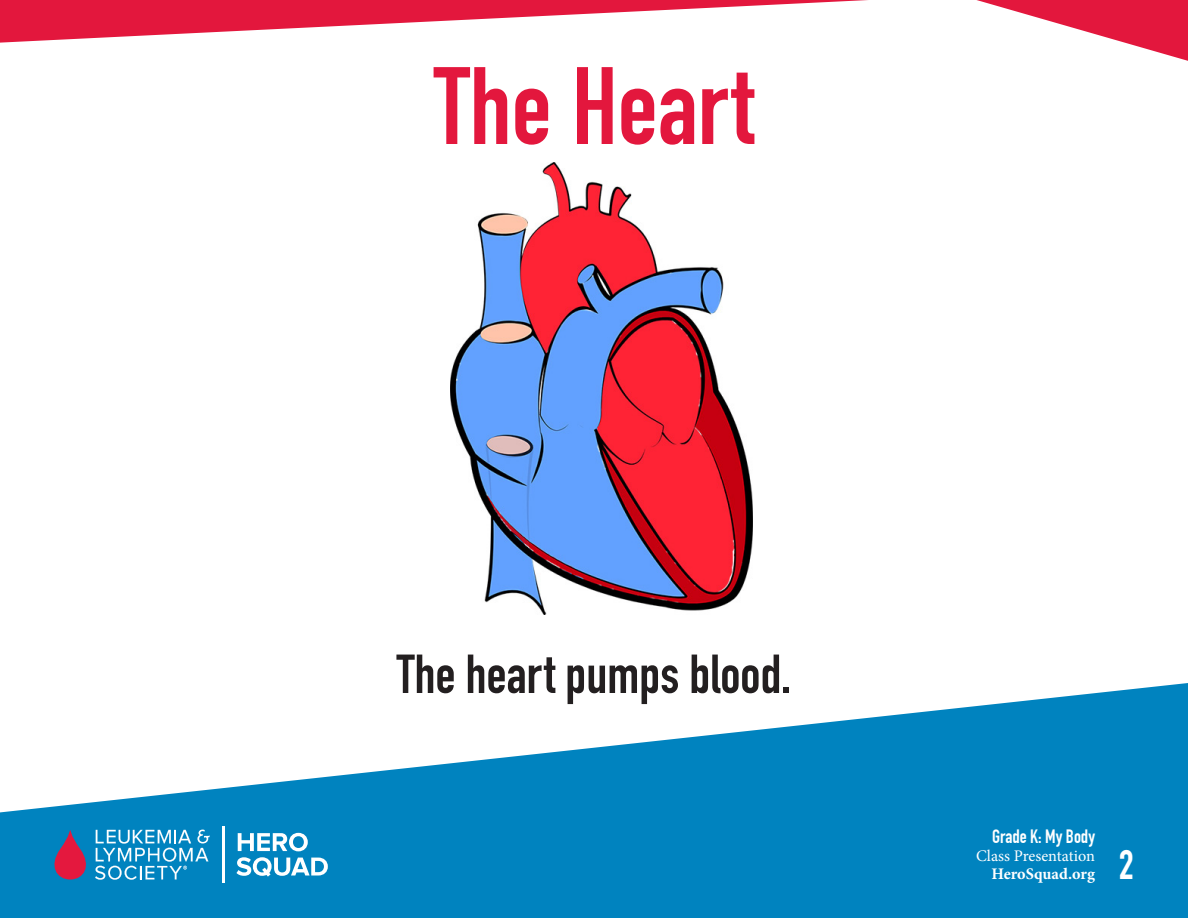
<style>
.page{position:relative;width:1188px;height:918px;background:#fff}
.page>*{position:absolute;margin:0;border:0;box-sizing:border-box;transform-origin:0 0}
.t1{font:108px "DIN Engschrift Std";color:#e3173d}
.t2{font:54px "DIN Engschrift Std";color:#231f20}
.t3{font:40.5px "DIN Engschrift Std";color:#fff}
.t4{font:18.9px "DIN Engschrift Std";color:#fff}
.t5{font:16.2px "Minion Pro";color:#fff}
.t6{font:700 16.2px "Minion Pro";letter-spacing:-.005em;color:#fff}
</style>
<div class="page">
<svg style="left:0;top:0;width:1188px;height:61px"></svg>
<svg style="left:0;top:683px;width:1188px;height:235px;fill:#0083bf"></svg>
<svg style="left:48px;top:829px;width:162px;height:51px;background:#458bba"></svg>
<hr style="left:222px;top:826px;width:3px;height:57px;background:#fff">
<svg style="left:238px;top:833px;width:70px;height:18px"></svg>
<svg style="left:236px;top:857px;width:92px;height:20px"></svg>
<img style="left:451px;top:163px;width:301px;height:452px">
<p class="t1" style="left:434px;top:43px;width:322px">The Heart</p>
<p class="t2" style="left:397px;top:642px;width:396px">The heart pumps blood.</p>
<p class="t4" style="left:992px;top:825px;width:104px">Grade K: My Body</p>
<p class="t5" style="left:976px;top:845px;width:120px">Class Presentation</p>
<p class="t6" style="left:991px;top:862px;width:105px">HeroSquad.org</p>
<p class="t3" style="left:1119px;top:841px;width:17px">2</p>
</div>
